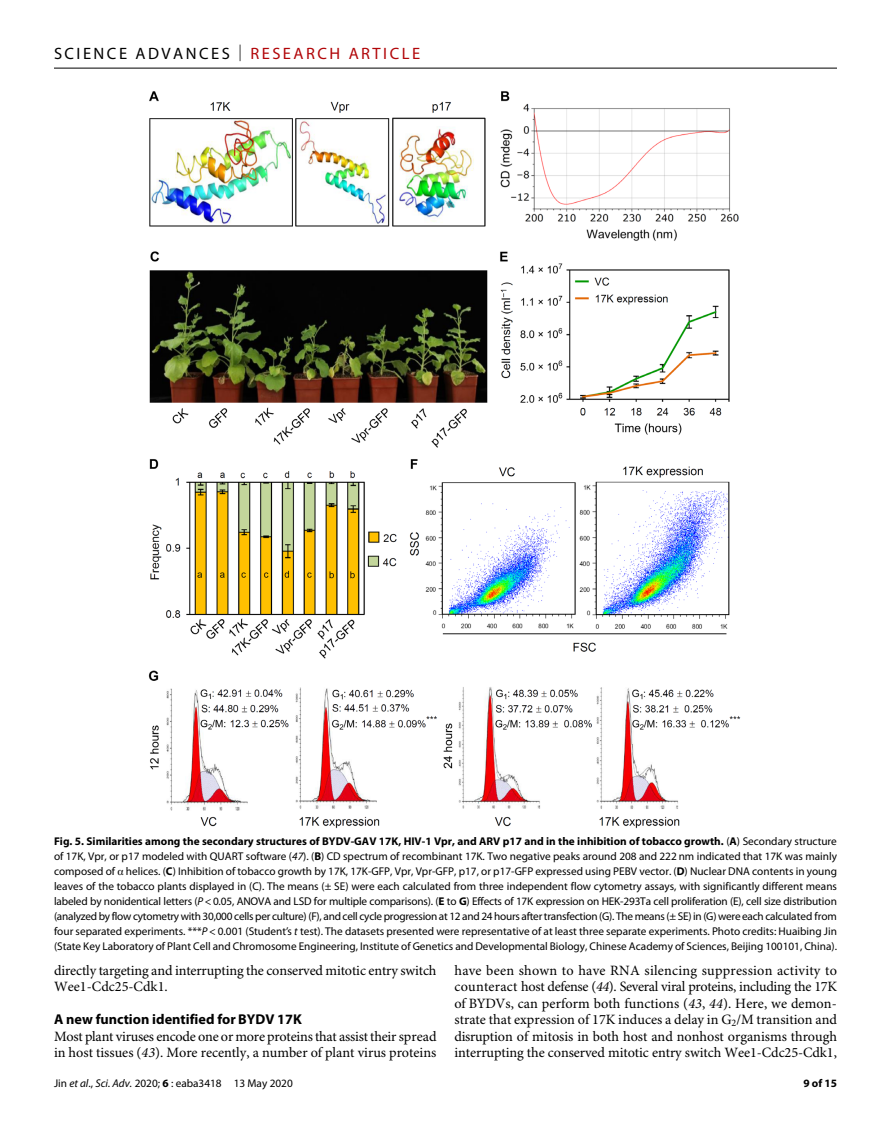
<style>
.page{position:relative;width:891px;height:1134px;background:#fff}
.page>*{position:absolute;margin:0;border:0;box-sizing:border-box;transform-origin:0 0}
.t1{font:16.5px "Myriad Pro";letter-spacing:.15em;color:#000}
.t2{font:14.25px/16.5px "Minion Pro";letter-spacing:-.01em;color:#000}
.t3{font:700 14.25px "Myriad Pro";color:#000}
.t4{font:11.25px/15px "Myriad Pro";color:#000;text-align:justify}
.t5{font:700 11.25px "Myriad Pro";color:#000}
.s1{font-weight:300}
.s2{color:#b10508}
.s3{font-weight:700}
.s4{font-style:italic}
</style>
<div class="page">
<hr style="left:54px;top:68px;width:783px;height:1px;background:#000">
<img style="left:149px;top:91px;width:592px;height:737px">
<h1 class="t1" style="left:54px;top:40px;width:368px">SCIENCE ADVANCES <span class="s1">|</span> <span class="s2">RESEARCH ARTICLE</span></h1>
<p class="t4" style="left:54px;top:834px;width:785px"><span class="s3">Fig. 5. Similarities among the secondary structures of BYDV-GAV 17K, HIV-1 Vpr, and ARV p17 and in the inhibition of tobacco growth.</span> (<span class="s3">A</span>) Secondary structure of 17K, Vpr, or p17 modeled with QUART software (<span class="s4">47</span>). (<span class="s3">B</span>) CD spectrum of recombinant 17K. Two negative peaks around 208 and 222 nm indicated that 17K was mainly composed of helices. (<span class="s3">C</span>) Inhibition of tobacco growth by 17K, 17K-GFP, Vpr, Vpr-GFP, p17, or p17-GFP expressed using PEBV vector. (<span class="s3">D</span>) Nuclear DNA contents in young leaves of the tobacco plants displayed in (C). The means (± SE) were each calculated from three independent flow cytometry assays, with significantly different means labeled by nonidentical letters (<span class="s4">P</span>&lt;0.05, ANOVA and LSD for multiple comparisons). (<span class="s3">E</span> to <span class="s3">G</span>) Effects of 17K expression on HEK-293Ta cell proliferation (E), cell size distribution (analyzed by flow cytometry with 30,000 cells per culture) (F), and cell cycle progression at 12 and 24hours after transfection (G). The means (± SE) in (G) were each calculated from four separated experiments. ***<span class="s4">P</span> &lt; 0.001 (Student’s <span class="s4">t</span> test). The datasets presented were representative of at least three separate experiments. Photo credits: Huaibing Jin (State Key Laboratory of Plant Cell and Chromosome Engineering, Institute of Genetics and Developmental Biology, Chinese Academy of Sciences, Beijing 100101, China).</p>
<p class="t2" style="left:54px;top:963px;width:384px">directly targeting and interrupting the conserved mitotic entry switch<br>Wee1-Cdc25-Cdk1.</p>
<p class="t3" style="left:54px;top:1008px;width:249px">A new function identified for BYDV 17K</p>
<p class="t2" style="left:54px;top:1029px;width:384px">Most plant viruses encode one or more proteins that assist their spread in host tissues (<span class="s4">43</span>). More recently, a number of plant virus proteins</p>
<p class="t4" style="left:54px;top:1076px;width:240px">Jin <span class="s4">et al</span>., <span class="s4">Sci. Adv.</span> 2020; <span class="s3">6</span> : eaba3418 13 May 2020</p>
<p class="t2" style="left:454px;top:963px;width:384px;text-align:justify">have been shown to have RNA silencing suppression activity to counteract host defense (<span class="s4">44</span>). Several viral proteins, including the 17K of BYDVs, can perform both functions (<span class="s4">43</span>, <span class="s4">44</span>). Here, we demon&shy;strate that expression of 17K induces a delay in G<sub>2</sub>/M transition and disruption of mitosis in both host and nonhost organisms through interrupting the conserved mitotic entry switch Wee1-Cdc25-Cdk1,</p>
<p class="t5" style="left:803px;top:1074px;width:35px">9 of 15</p>
</div>
